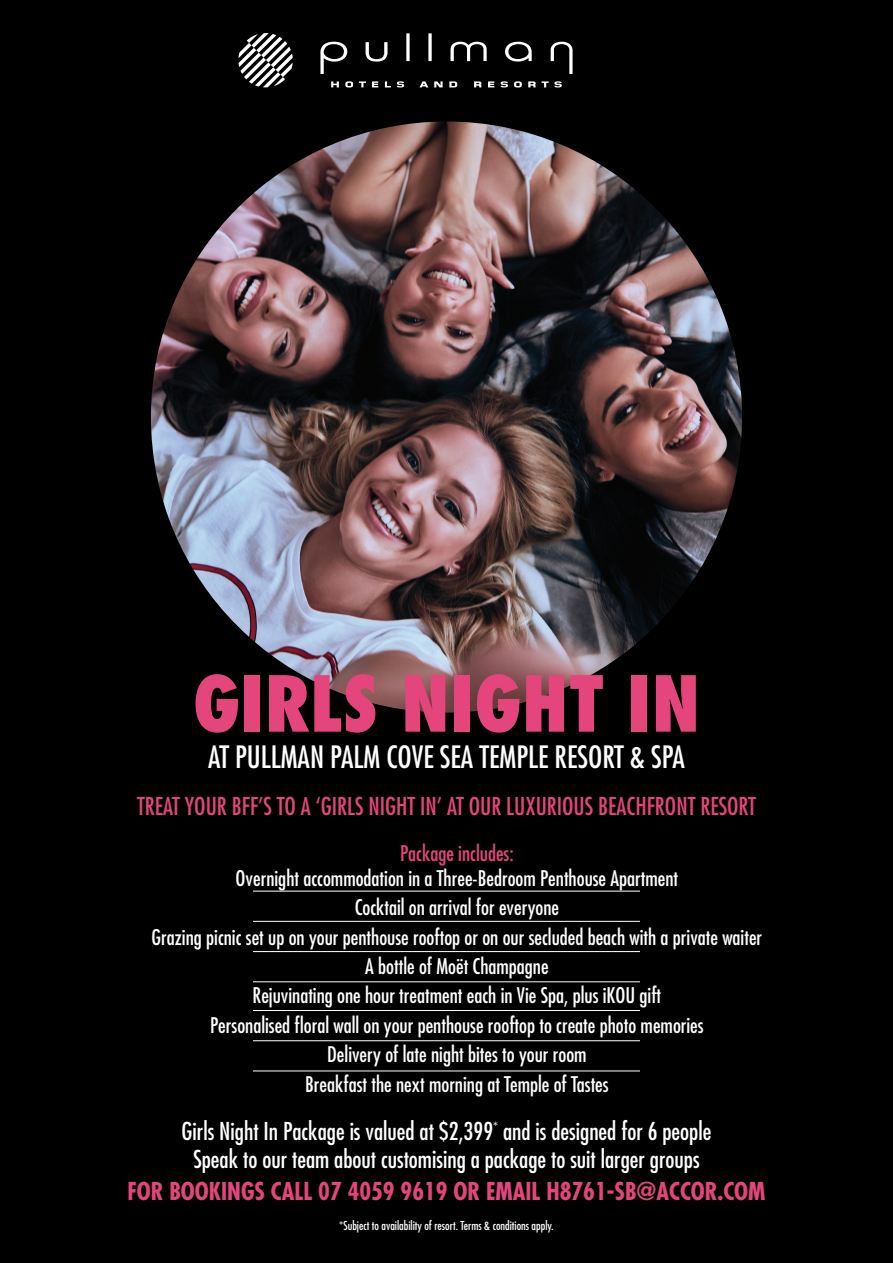
<style>
.page{position:relative;width:893px;height:1263px;background:#000}
.page>*{position:absolute;margin:0;border:0;box-sizing:border-box;transform-origin:0 0}
.t1{font:800 condensed 75px "Futura Std";color:#e4457d}
.t2{font:condensed 30px "Futura Std";color:#fff}
.t3{font:condensed 24px/28.8px "Futura Std";color:#fff;text-align:center}
.t4{font:condensed 24px "Futura Std";color:#e4457d}
.t5{font:700 condensed 24px "Futura Std";color:#e4457d}
.t6{font:condensed 21px/29.4px "Futura Std";color:#fff;text-align:center}
.t7{font:condensed 21px "Futura Std";color:#e4457d}
.t8{font:condensed 12px "Futura Std";color:#fff}
</style>
<div class="page">
<img style="left:151px;top:121px;width:591px;height:592px;border-radius:296px">
<svg style="left:366px;top:42px;width:21px;height:20px"></svg>
<svg style="left:406px;top:33px;width:4px;height:28px"></svg>
<svg style="left:428px;top:33px;width:4px;height:28px"></svg>
<svg style="left:450px;top:42px;width:37px;height:19px"></svg>
<svg style="left:551px;top:42px;width:22px;height:32px"></svg>
<svg style="left:320px;top:42px;width:27px;height:32px"></svg>
<svg style="left:505px;top:42px;width:27px;height:20px"></svg>
<svg style="left:331px;top:81px;width:8px;height:6px"></svg>
<svg style="left:359px;top:81px;width:7px;height:6px"></svg>
<svg style="left:372px;top:81px;width:6px;height:6px"></svg>
<svg style="left:385px;top:81px;width:6px;height:6px"></svg>
<svg style="left:434px;top:81px;width:9px;height:6px"></svg>
<svg style="left:488px;top:81px;width:6px;height:6px"></svg>
<svg style="left:514px;top:81px;width:8px;height:6px"></svg>
<svg style="left:528px;top:81px;width:8px;height:6px"></svg>
<svg style="left:449px;top:81px;width:32px;height:6px"></svg>
<svg style="left:419px;top:81px;width:9px;height:6px"></svg>
<svg style="left:345px;top:81px;width:8px;height:6px"></svg>
<svg style="left:397px;top:81px;width:7px;height:6px"></svg>
<svg style="left:501px;top:81px;width:7px;height:6px"></svg>
<svg style="left:542px;top:81px;width:20px;height:6px"></svg>
<svg style="left:238px;top:33px;width:55px;height:54px"></svg>
<hr style="left:253px;top:891px;width:387px;height:1px;background:#fff">
<hr style="left:253px;top:921px;width:387px;height:1px;background:#fff">
<hr style="left:253px;top:951px;width:387px;height:1px;background:#fff">
<hr style="left:253px;top:981px;width:387px;height:1px;background:#fff">
<hr style="left:253px;top:1010px;width:387px;height:1px;background:#fff">
<hr style="left:253px;top:1040px;width:387px;height:1px;background:#fff">
<hr style="left:253px;top:1070px;width:387px;height:1px;background:#fff">
<h1 class="t1" style="left:193px;top:657px;width:509px">GIRLS NIGHT IN</h1>
<h2 class="t2" style="left:208px;top:739px;width:478px">AT PULLMAN PALM COVE SEA TEMPLE RESORT &amp; SPA</h2>
<p class="t4" style="left:137px;top:792px;width:620px">TREAT YOUR BFF’S TO A ‘GIRLS NIGHT IN’ AT OUR LUXURIOUS BEACHFRONT RESORT</p>
<p class="t7" style="left:400px;top:840px;width:115px">Package includes:</p>
<p class="t6" style="left:152px;top:863px;width:612px">Overnight accommodation in a Three-Bedroom Penthouse Apartment<br>Cocktail on arrival for everyone<br>Grazing picnic set up on your penthouse rooftop or on our secluded beach with a private waiter A bottle of Moët Champagne<br>Rejuvinating one hour treatment each in Vie Spa, plus iKOU gift<br>Personalised floral wall on your penthouse rooftop to create photo memories<br>Delivery of late night bites to your room<br>Breakfast the next morning at Temple of Tastes</p>
<p class="t3" style="left:182px;top:1116px;width:531px">Girls Night In Package is valued at $2,399<sup>*</sup> and is designed for 6 people<br>Speak to our team about customising a package to suit larger groups</p>
<p class="t5" style="left:127px;top:1176px;width:640px">FOR BOOKINGS CALL 07 4059 9619 OR EMAIL H8761-SB@ACCOR.COM</p>
<p class="t8" style="left:339px;top:1218px;width:216px">*Subject to availability of resort. Terms &amp; conditions apply.</p>
</div>
